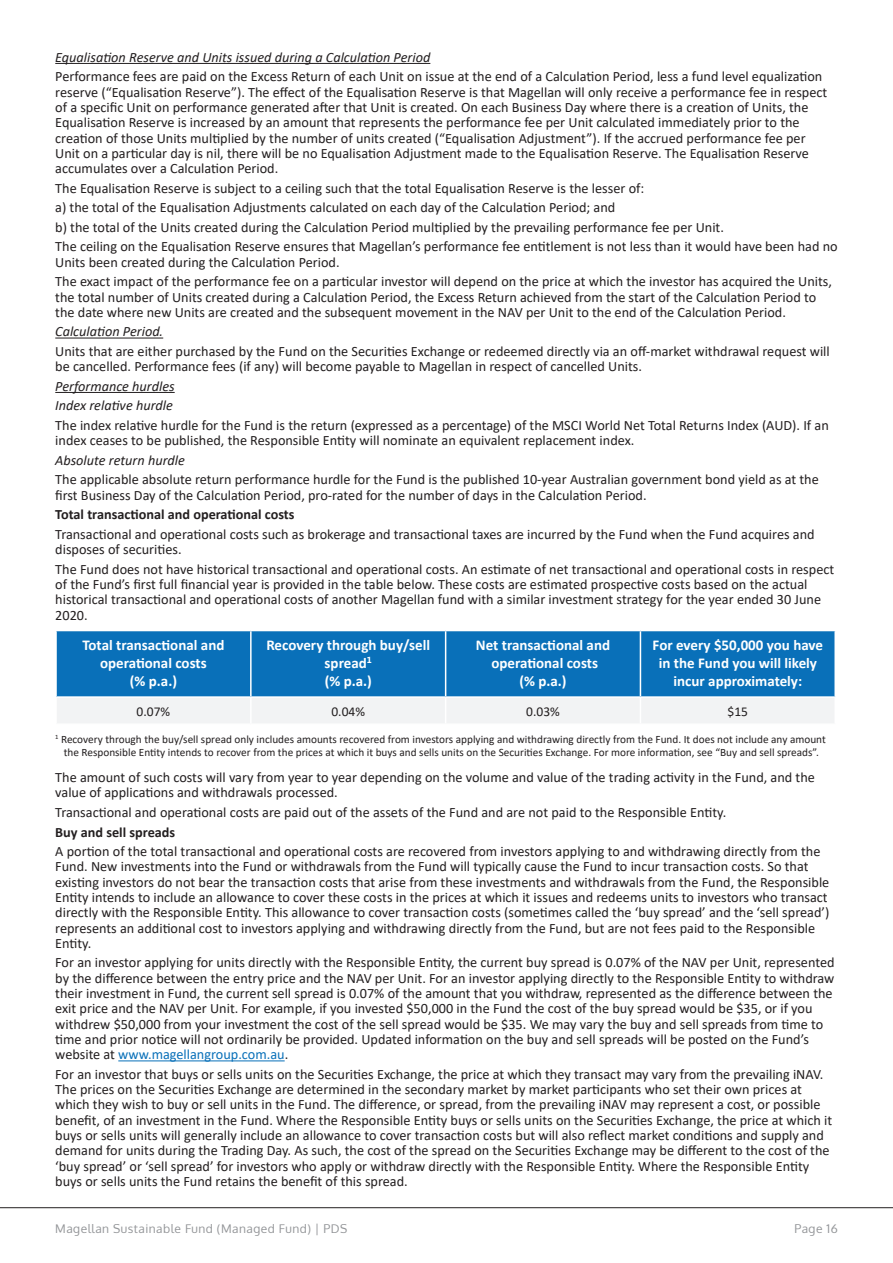
<style>
.page{position:relative;width:893px;height:1263px;background:#fff}
.page>*{position:absolute;margin:0;border:0;box-sizing:border-box;transform-origin:0 0}
.Table_heading{font:700 15px/18px "Calibri";color:#fff;text-align:center}
.Body_Text{font:14.25px/15.3px "Calibri";color:#231f20}
.Body_Text-2{font:italic 14.25px "Calibri";color:#231f20}
.Body_text_bold{font:14.25px "Calibri";color:#231f20}
.Body_Text-3{font:700 14.25px "Calibri";color:#231f20}
.Body_text_bold-2{font:700 14.25px "Calibri";color:#231f20}
.Table_text{font:13.5px "Calibri";color:#231f20}
.t1{font:12px "Oxygen";letter-spacing:.04em;color:#939598}
.Footmotes__2{font:11.25px/13.5px "Calibri";color:#231f20;text-align:center}
.s1{color:#0970b9}
</style>
<div class="page">
<hr style="left:0;top:1207px;width:893px;height:1px;background:#231f20">
<hr style="left:55px;top:63px;width:375px;height:1px;background:#231f20">
<hr style="left:55px;top:338px;width:108px;height:1px;background:#231f20">
<hr style="left:55px;top:392px;width:120px;height:1px;background:#231f20">
<hr style="left:118px;top:1060px;width:167px;height:1px;background:#0970b9">
<div style="left:57px;top:631px;width:777px;height:65px;background:#0970b9"></div>
<div style="left:56px;top:697px;width:195px;height:27px;background:#f2f3f4"></div>
<hr style="left:250px;top:631px;width:2px;height:65px;background:#fff">
<hr style="left:640px;top:631px;width:1px;height:65px;background:#fff">
<hr style="left:55px;top:698px;width:2px;height:25px;background:#fff">
<hr style="left:250px;top:698px;width:2px;height:25px;background:#fff">
<hr style="left:445px;top:631px;width:1px;height:65px;background:#fff">
<hr style="left:55px;top:696px;width:196px;height:2px;background:#fff">
<hr style="left:55px;top:723px;width:196px;height:2px;background:#fff">
<div style="left:252px;top:698px;width:582px;height:25px;background:#f2f3f4"></div>
<p class="Body_Text-2" style="left:55px;top:47px;width:377px">Equalisation Reserve and Units issued during a Calculation Period</p>
<p class="Body_Text" style="left:55px;top:69px;width:773px">Performance fees are paid on the Excess Return of each Unit on issue at the end of a Calculation Period, less a fund level equalization reserve (“Equalisation Reserve”). The effect of the Equalisation Reserve is that Magellan will only receive a performance fee in respect of a specific Unit on performance generated after that Unit is created. On each Business Day where there is a creation of Units, the Equalisation Reserve is increased by an amount that represents the performance fee per Unit calculated immediately prior to the creation of those Units multiplied by the number of units created (“Equalisation Adjustment”). If the accrued performance fee per Unit on a particular day is nil, there will be no Equalisation Adjustment made to the Equalisation Reserve. The Equalisation Reserve accumulates over a Calculation Period.</p>
<p class="Body_Text" style="left:55px;top:180px;width:591px">The Equalisation Reserve is subject to a ceiling such that the total Equalisation Reserve is the lesser of:</p>
<p class="Body_Text" style="left:55px;top:200px;width:562px">a) the total of the Equalisation Adjustments calculated on each day of the Calculation Period; and</p>
<p class="Body_Text" style="left:55px;top:219px;width:670px">b) the total of the Units created during the Calculation Period multiplied by the prevailing performance fee per Unit.</p>
<p class="Body_Text" style="left:55px;top:239px;width:784px">The ceiling on the Equalisation Reserve ensures that Magellan’s performance fee entitlement is not less than it would have been had no<br>Units been created during the Calculation Period.</p>
<p class="Body_Text" style="left:55px;top:273px;width:778px">The exact impact of the performance fee on a particular investor will depend on the price at which the investor has acquired the Units, the total number of Units created during a Calculation Period, the Excess Return achieved from the start of the Calculation Period to the date where new Units are created and the subsequent movement in the NAV per Unit to the end of the Calculation Period.</p>
<p class="Body_Text-2" style="left:55px;top:322px;width:109px">Calculation Period.</p>
<p class="Body_Text" style="left:55px;top:343px;width:776px">Units that are either purchased by the Fund on the Securities Exchange or redeemed directly via an off-market withdrawal request will be cancelled. Performance fees (if any) will become payable to Magellan in respect of cancelled Units.</p>
<p class="Body_Text-2" style="left:55px;top:376px;width:121px">Performance hurdles</p>
<p class="Body_Text-2" style="left:55px;top:396px;width:119px">Index relative hurdle</p>
<p class="Body_Text" style="left:55px;top:417px;width:775px">The index relative hurdle for the Fund is the return (expressed as a percentage) of the MSCI World Net Total Returns Index (AUD). If an index ceases to be published, the Responsible Entity will nominate an equivalent replacement index.</p>
<p class="Body_Text-2" style="left:55px;top:450px;width:131px">Absolute return hurdle</p>
<p class="Body_Text" style="left:55px;top:472px;width:765px">The applicable absolute return performance hurdle for the Fund is the published 10-year Australian government bond yield as at the first Business Day of the Calculation Period, pro-rated for the number of days in the Calculation Period.</p>
<p class="Body_Text-3" style="left:55px;top:504px;width:241px">Total transactional and operational costs</p>
<p class="Body_Text" style="left:55px;top:526px;width:761px">Transactional and operational costs such as brokerage and transactional taxes are incurred by the Fund when the Fund acquires and disposes of securities.</p>
<p class="Body_Text" style="left:55px;top:561px;width:780px">The Fund does not have historical transactional and operational costs. An estimate of net transactional and operational costs in respect of the Fund’s first full financial year is provided in the table below. These costs are estimated prospective costs based on the actual historical transactional and operational costs of another Magellan fund with a similar investment strategy for the year ended 30 June 2020.</p>
<p class="Table_heading" style="left:82px;top:636px;width:143px">Total transactional and operational costs</p>
<p class="Table_heading" style="left:130px;top:672px;width:49px">(% p.a.)</p>
<p class="Table_heading" style="left:653px;top:636px;width:172px">For every $50,000 you have in the Fund you will likely incur approximately:</p>
<p class="Table_heading" style="left:266px;top:636px;width:165px">Recovery through buy/sell spread<sup>1</sup></p>
<p class="Table_heading" style="left:325px;top:672px;width:49px">(% p.a.)</p>
<p class="Table_heading" style="left:476px;top:636px;width:136px">Net transactional and operational costs</p>
<p class="Table_heading" style="left:519px;top:672px;width:49px">(% p.a.)</p>
<p class="Table_text" style="left:137px;top:702px;width:35px">0.07%</p>
<p class="Table_text" style="left:331px;top:702px;width:35px">0.04%</p>
<p class="Table_text" style="left:526px;top:702px;width:35px">0.03%</p>
<p class="Table_text" style="left:728px;top:702px;width:22px">$15</p>
<p class="Footmotes__2" style="left:55px;top:732px;width:772px"><sup>1</sup> Recovery through the buy/sell spread only includes amounts recovered from investors applying and withdrawing directly from the Fund. It does not include any amount the Responsible Entity intends to recover from the prices at which it buys and sells units on the Securities Exchange. For more information, see “Buy and sell spreads”.</p>
<p class="Body_Text" style="left:55px;top:769px;width:761px">The amount of such costs will vary from year to year depending on the volume and value of the trading activity in the Fund, and the value of applications and withdrawals processed.</p>
<p class="Body_text_bold" style="left:55px;top:802px;width:673px">Transactional and operational costs are paid out of the assets of the Fund and are not paid to the Responsible Entity.</p>
<p class="Body_text_bold-2" style="left:55px;top:822px;width:122px">Buy and sell spreads</p>
<p class="Body_Text" style="left:55px;top:843px;width:776px">A portion of the total transactional and operational costs are recovered from investors applying to and withdrawing directly from the Fund. New investments into the Fund or withdrawals from the Fund will typically cause the Fund to incur transaction costs. So that existing investors do not bear the transaction costs that arise from these investments and withdrawals from the Fund, the Responsible Entity intends to include an allowance to cover these costs in the prices at which it issues and redeems units to investors who transact directly with the Responsible Entity. This allowance to cover transaction costs (sometimes called the ‘buy spread’ and the ‘sell spread’) represents an additional cost to investors applying and withdrawing directly from the Fund, but are not fees paid to the Responsible Entity.</p>
<p class="Body_Text" style="left:55px;top:955px;width:781px">For an investor applying for units directly with the Responsible Entity, the current buy spread is 0.07% of the NAV per Unit, represented by the difference between the entry price and the NAV per Unit. For an investor applying directly to the Responsible Entity to withdraw their investment in Fund, the current sell spread is 0.07% of the amount that you withdraw, represented as the difference between the exit price and the NAV per Unit. For example, if you invested $50,000 in the Fund the cost of the buy spread would be $35, or if you withdrew $50,000 from your investment the cost of the sell spread would be $35. We may vary the buy and sell spreads from time to time and prior notice will not ordinarily be provided. Updated information on the buy and sell spreads will be posted on the Fund’s website at <span class="s1">www.magellangroup.com.au</span>.</p>
<p class="Body_Text" style="left:55px;top:1066px;width:778px">For an investor that buys or sells units on the Securities Exchange, the price at which they transact may vary from the prevailing iNAV.<br>The prices on the Securities Exchange are determined in the secondary market by market participants who set their own prices at which they wish to buy or sell units in the Fund. The difference, or spread, from the prevailing iNAV may represent a cost, or possible benefit, of an investment in the Fund. Where the Responsible Entity buys or sells units on the Securities Exchange, the price at which it buys or sells units will generally include an allowance to cover transaction costs but will also reflect market conditions and supply and demand for units during the Trading Day. As such, the cost of the spread on the Securities Exchange may be different to the cost of the ‘buy spread’ or ‘sell spread’ for investors who apply or withdraw directly with the Responsible Entity. Where the Responsible Entity buys or sells units the Fund retains the benefit of this spread.</p>
<p class="t1" style="left:55px;top:1221px;width:293px">Magellan Sustainable Fund (Managed Fund) | PDS</p>
<p class="t1" style="left:794px;top:1221px;width:45px">Page 16</p>
</div>
